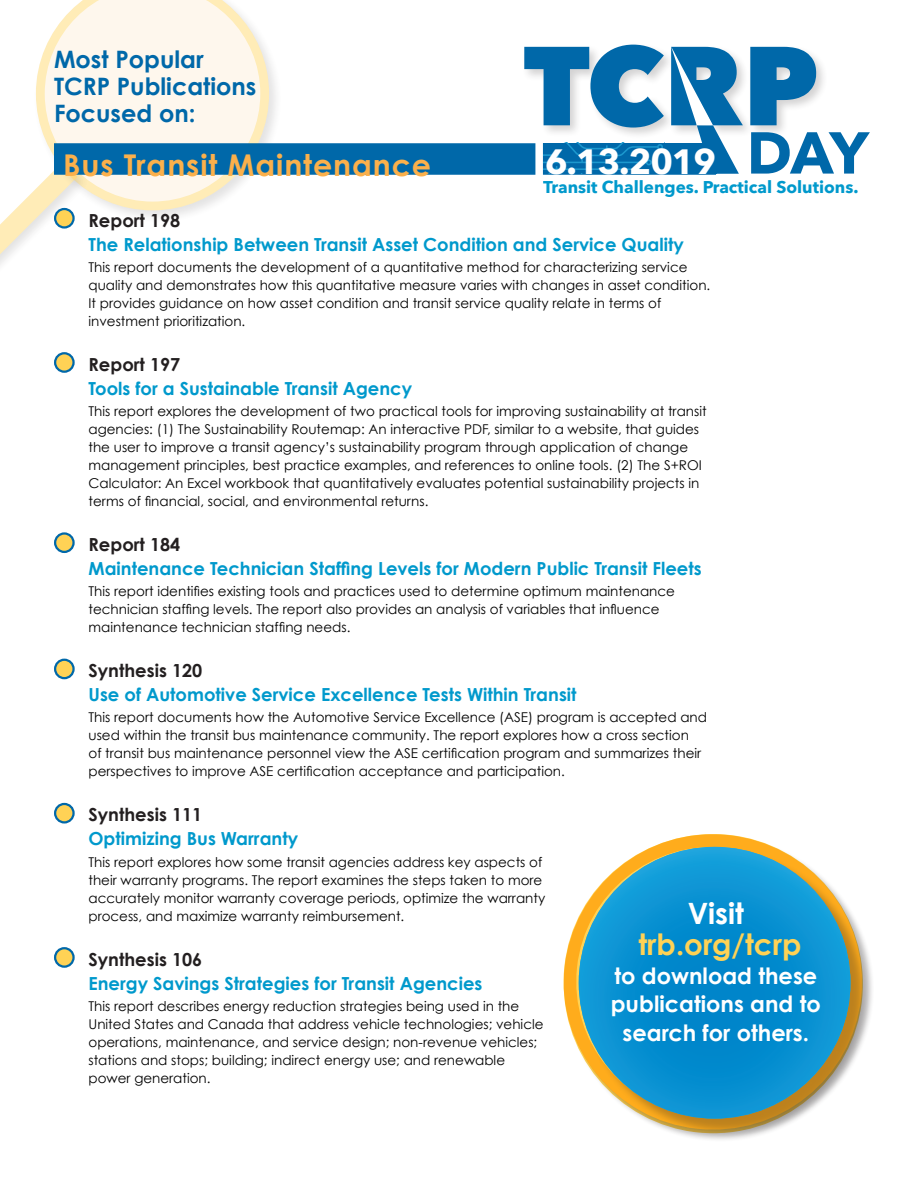
<style>
.page{position:relative;width:918px;height:1188px;background:#fff}
.page>*{position:absolute;margin:0;border:0;box-sizing:border-box;transform-origin:0 0}
.t1{font:800 110.85px "Avenir Next";color:#0068a9}
.t2{font:700 58.35px "Avenir Next";color:#0068a9}
.t3{font:700 35.1px "Avenir Next";letter-spacing:-.03em;color:#fff}
.Ruled_Header{font:700 30px "Century Gothic";letter-spacing:.03em;color:#fbb04b}
.t4{font:700 29.4px/31.5px "Century Gothic";color:#ffd255;text-align:center}
.Header_Intro{font:700 24px/27px "Century Gothic";color:#0068a9}
.t5{font:700 22.5px/28.5px "Century Gothic";color:#fff;text-align:center}
.Report_Title{font:700 18px "Century Gothic";color:#09c}
.Report_Number{font:700 18px "Century Gothic";color:#231f20}
.t6{font:700 16.95px "Avenir Next";color:#09c}
.Report_Description{font:13.5px/18px "Century Gothic";color:#000}
.s1{color:#fff}
</style>
<div class="page">
<svg style="left:0;top:193px;width:73px;height:174px"></svg>
<div style="left:32px;top:0;width:250px;height:224px;background:#231f20;opacity:.3"></div>
<svg style="left:36px;top:0;width:233px;height:210px;background:#fdf5e8"></svg>
<svg style="left:563px;top:834px;width:309px;height:219px"></svg>
<div style="left:581px;top:850px;width:288px;height:287px;background:#231f20;opacity:.3"></div>
<img style="left:579px;top:847px;width:271px;height:272px;border-radius:136px">
<div style="left:54px;top:143px;width:662px;height:32px;background:#0068a9"></div>
<svg style="left:55px;top:209px;width:19px;height:18px"></svg>
<div style="left:54px;top:208px;width:21px;height:21px;border:2px solid #0068a9;border-radius:50%"></div>
<svg style="left:55px;top:353px;width:19px;height:19px"></svg>
<div style="left:54px;top:352px;width:21px;height:21px;border:2px solid #0068a9;border-radius:50%"></div>
<svg style="left:55px;top:534px;width:19px;height:18px"></svg>
<div style="left:54px;top:532px;width:21px;height:21px;border:2px solid #0068a9;border-radius:50%"></div>
<svg style="left:55px;top:660px;width:19px;height:18px"></svg>
<div style="left:54px;top:659px;width:21px;height:20px;border:2px solid #0068a9;border-radius:50%"></div>
<svg style="left:55px;top:804px;width:19px;height:18px"></svg>
<div style="left:54px;top:803px;width:21px;height:21px;border:2px solid #0068a9;border-radius:50%"></div>
<svg style="left:55px;top:948px;width:19px;height:19px"></svg>
<div style="left:54px;top:947px;width:21px;height:21px;border:2px solid #0068a9;border-radius:50%"></div>
<div style="left:521px;top:42px;width:307px;height:98px;background:#231f20;opacity:.2"></div>
<svg style="left:671px;top:47px;width:68px;height:127px"></svg>
<svg style="left:543px;top:143px;width:120px;height:31px"></svg>
<div style="left:535px;top:129px;width:8px;height:58px;background:#fff"></div>
<p class="t1" style="left:524px;top:18px;width:297px">TCRP</p>
<p class="Header_Intro" style="left:54px;top:45px;width:204px">Most Popular<br>TCRP Publications<br>Focused on:</p>
<p class="Ruled_Header" style="left:63px;top:146px;width:369px">Bus Transit Maintenance</p>
<p class="Report_Number" style="left:88px;top:209px;width:93px">Report 198</p>
<p class="Report_Title" style="left:89px;top:233px;width:597px">The Relationship Between Transit Asset Condition and Service Quality</p>
<p class="Report_Description" style="left:88px;top:258px;width:623px">This report documents the development of a quantitative method for characterizing service quality and demonstrates how this quantitative measure varies with changes in asset condition.<br>It provides guidance on how asset condition and transit service quality relate in terms of investment prioritization.</p>
<p class="Report_Number" style="left:88px;top:353px;width:93px">Report 197</p>
<p class="Report_Title" style="left:89px;top:377px;width:325px">Tools for a Sustainable Transit Agency</p>
<p class="Report_Description" style="left:88px;top:402px;width:620px">This report explores the development of two practical tools for improving sustainability at transit agencies: (1) The Sustainability Routemap: An interactive PDF, similar to a website, that guides the user to improve a transit agency’s sustainability program through application of change management principles, best practice examples, and references to online tools. (2) The S+ROI Calculator: An Excel workbook that quantitatively evaluates potential sustainability projects in terms of financial, social, and environmental returns.</p>
<p class="Report_Number" style="left:88px;top:533px;width:93px">Report 184</p>
<p class="Report_Title" style="left:89px;top:557px;width:615px">Maintenance Technician Staffing Levels for Modern Public Transit Fleets</p>
<p class="Report_Description" style="left:88px;top:582px;width:588px">This report identifies existing tools and practices used to determine optimum maintenance technician staffing levels. The report also provides an analysis of variables that influence maintenance technician staffing needs.</p>
<p class="Report_Number" style="left:88px;top:659px;width:115px">Synthesis 120</p>
<p class="Report_Title" style="left:89px;top:683px;width:490px">Use of Automotive Service Excellence Tests Within Transit</p>
<p class="Report_Description" style="left:88px;top:708px;width:620px">This report documents how the Automotive Service Excellence (ASE) program is accepted and used within the transit bus maintenance community. The report explores how a cross section<br>of transit bus maintenance personnel view the ASE certification program and summarizes their perspectives to improve ASE certification acceptance and participation.</p>
<p class="Report_Number" style="left:88px;top:804px;width:115px">Synthesis 111</p>
<p class="Report_Title" style="left:89px;top:828px;width:211px">Optimizing Bus Warranty</p>
<p class="Report_Description" style="left:88px;top:853px;width:458px">This report explores how some transit agencies address key aspects of their warranty programs. The report examines the steps taken to more accurately monitor warranty coverage periods, optimize the warranty process, and maximize warranty reimbursement.</p>
<p class="Report_Number" style="left:88px;top:948px;width:115px">Synthesis 106</p>
<p class="Report_Title" style="left:89px;top:972px;width:396px">Energy Savings Strategies for Transit Agencies</p>
<p class="Report_Description" style="left:88px;top:997px;width:457px">This report describes energy reduction strategies being used in the United States and Canada that address vehicle technologies; vehicle operations, maintenance, and service design; non-revenue vehicles; stations and stops; building; indirect energy use; and renewable power generation.</p>
<p class="t2" style="left:747px;top:103px;width:123px">DAY</p>
<p class="t3" style="left:545px;top:131px;width:173px">6.13.2019</p>
<p class="t6" style="left:543px;top:172px;width:317px">Transit Challenges. Practical Solutions.</p>
<p class="t4" style="left:638px;top:897px;width:165px"><span class="s1">Visit </span>trb.org/tcrp</p>
<p class="t5" style="left:611px;top:961px;width:212px">to download these publications and to search for others.</p>
</div>
